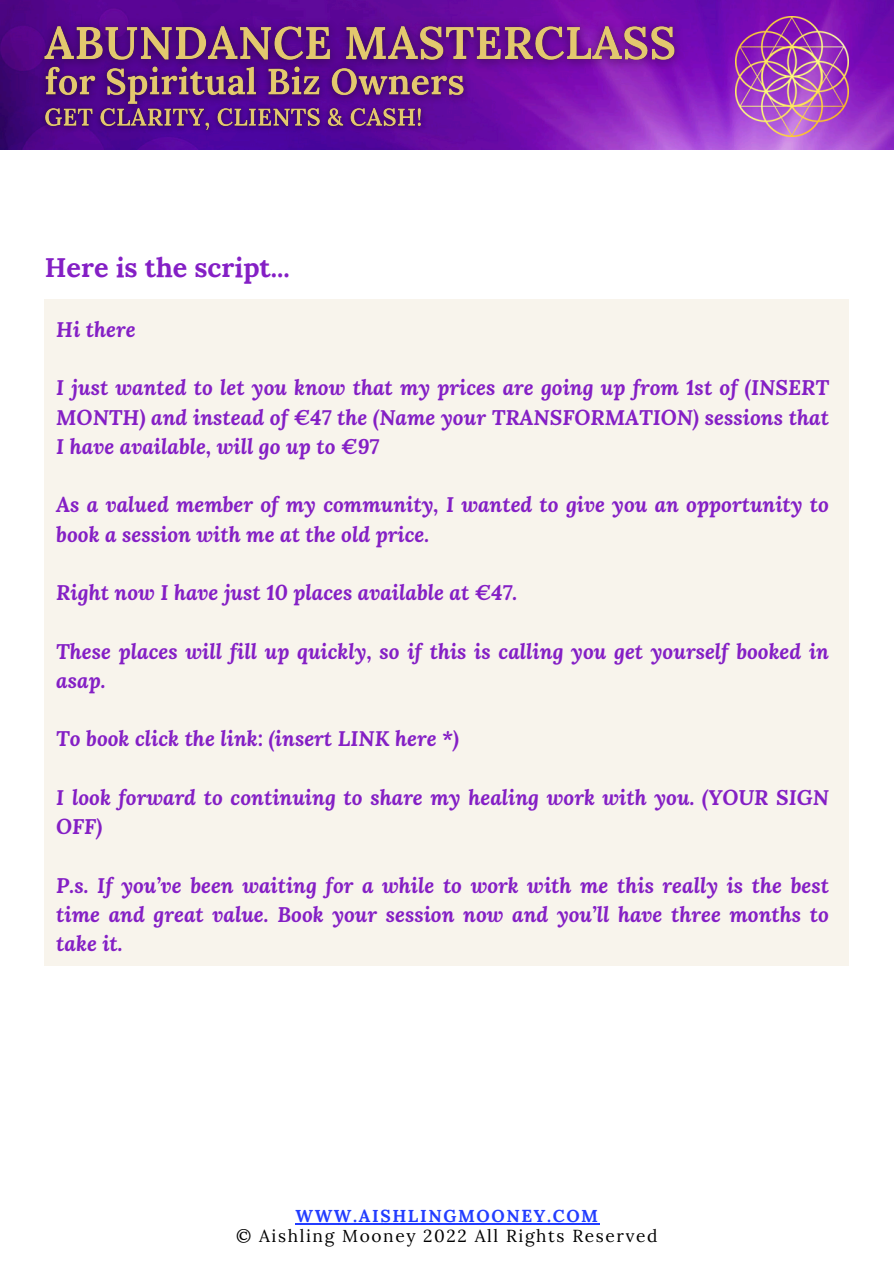
<style>
.page{position:relative;width:894px;height:1264px;background:#fff}
.page>*{position:absolute;margin:0;border:0;box-sizing:border-box;transform-origin:0 0}
.t1{font:700 27px "Lora";color:#841fc5}
.t2{font:italic 700 21px/29.2px "Lora";color:#841fc5}
.t3{font:17.4px "Lora";letter-spacing:.095em;color:#000}
.t4{font:700 17.4px "Lora";letter-spacing:.095em;color:#233dff}
</style>
<div class="page">
<img style="left:0;top:0;width:893px;height:149px">
<div style="left:45px;top:299px;width:803px;height:667px;background:#f8f4ec"></div>
<hr style="left:295px;top:1222px;width:304px;height:2px;background:#233dff">
<img style="left:29px;top:12px;width:662px;height:66px">
<img style="left:32px;top:55px;width:445px;height:64px">
<img style="left:36px;top:98px;width:395px;height:42px">
<img style="left:735px;top:16px;width:113px;height:120px">
<h6 class="t1" style="left:45px;top:250px;width:246px">Here is the script...</h6>
<h5 class="t2" style="left:56px;top:314px;width:81px">Hi there</h5>
<h5 class="t2" style="left:56px;top:372px;width:774px;text-align:justify">I just wanted to let you know that my prices are going up from 1st of (INSERT MONTH) and instead of €47 the (Name your TRANSFORMATION) sessions that I have available, will go up to €97</h5>
<h5 class="t2" style="left:56px;top:489px;width:774px">As a valued member of my community, I wanted to give you an opportunity to book a session with me at the old price.</h5>
<h5 class="t2" style="left:56px;top:577px;width:462px">Right now I have just 10 places available at €47.</h5>
<h5 class="t2" style="left:56px;top:636px;width:774px">These places will fill up quickly, so if this is calling you get yourself booked in asap.</h5>
<h5 class="t2" style="left:56px;top:723px;width:404px">To book click the link: (insert LINK here *)</h5>
<h5 class="t2" style="left:56px;top:782px;width:774px">I look forward to continuing to share my healing work with you. (YOUR SIGN<br>OFF)</h5>
<h5 class="t2" style="left:56px;top:870px;width:774px;text-align:justify">P.s. If you’ve been waiting for a while to work with me this really is the best time and great value. Book your session now and you’ll have three months to take it.</h5>
<h3 class="t4" style="left:295px;top:1204px;width:304px">WWW.AISHLINGMOONEY.COM</h3>
<p class="t3" style="left:236px;top:1224px;width:422px">© Aishling Mooney 2022 All Rights Reserved</p>
</div>
